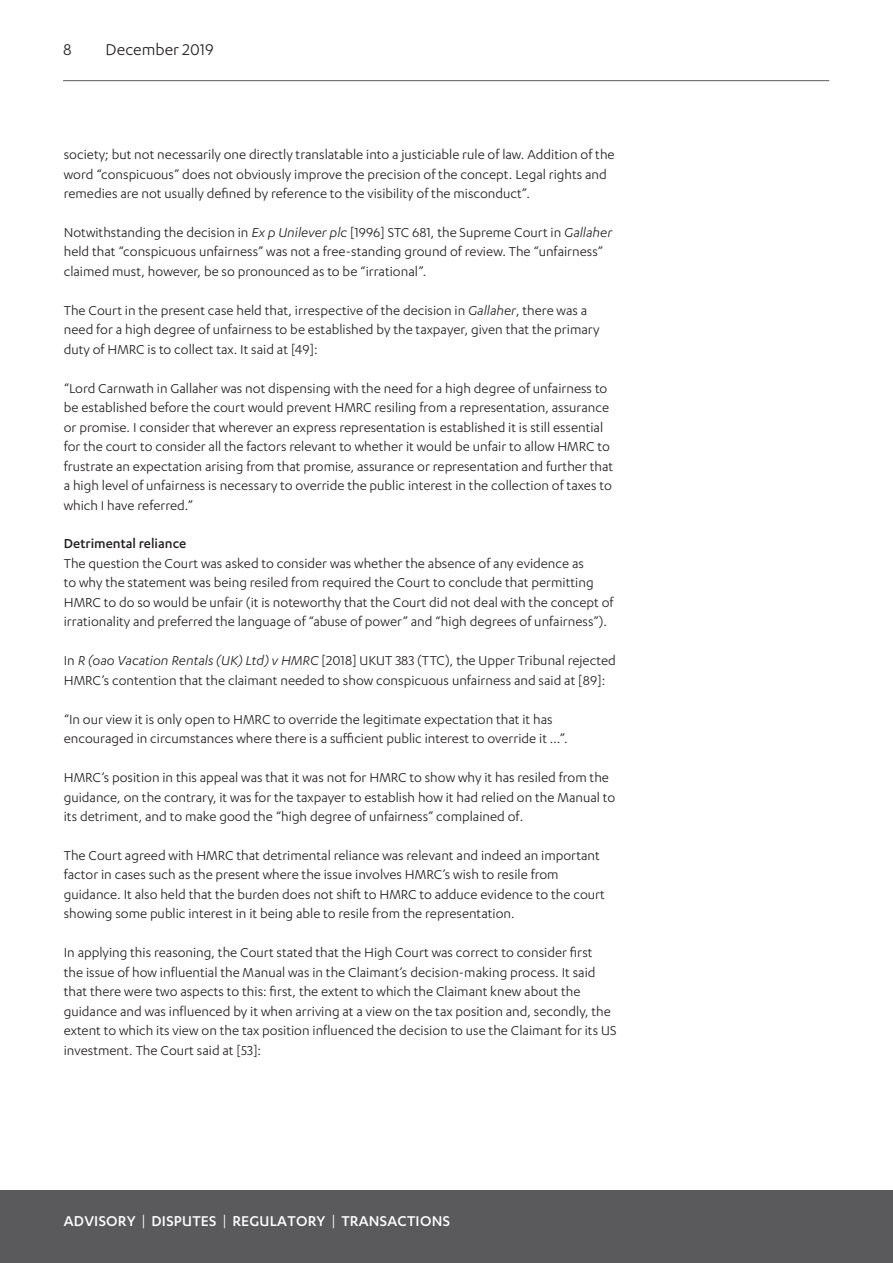
<style>
.page{position:relative;width:893px;height:1263px;background:#fff}
.page>*{position:absolute;margin:0;border:0;box-sizing:border-box;transform-origin:0 0}
.t1{font:18px "Karbon";color:#231f20}
.t2{font:500 16.5px "Karbon";letter-spacing:.015em;color:#fff}
.Body{font:15px/19.5px "Karbon";color:#231f20}
.Heading_3{font:500 15px "Karbon";color:#231f20}
.s1{font-style:italic}
.s2{font-weight:400}
</style>
<div class="page">
<div style="left:0;top:1191px;width:893px;height:72px;background:#5a5a5d"></div>
<hr style="left:63px;top:80px;width:766px;height:1px;background:#5a5a5d">
<p class="t1" style="left:63px;top:39px;width:10px">8</p>
<p class="t1" style="left:106px;top:39px;width:110px">December 2019</p>
<p class="Body" style="left:64px;top:144px;width:552px">society; but not necessarily one directly translatable into a justiciable rule of law. Addition of the word “conspicuous” does not obviously improve the precision of the concept. Legal rights and remedies are not usually defined by reference to the visibility of the misconduct”.</p>
<p class="Body" style="left:64px;top:222px;width:550px">Notwithstanding the decision in <span class="s1">Ex p Unilever plc</span> [1996] STC 681, the Supreme Court in <span class="s1">Gallaher </span>held that “conspicuous unfairness” was not a free-standing ground of review. The “unfairness” claimed must, however, be so pronounced as to be “irrational”.</p>
<p class="Body" style="left:64px;top:300px;width:537px">The Court in the present case held that, irrespective of the decision in <span class="s1">Gallaher</span>, there was a need for a high degree of unfairness to be established by the taxpayer, given that the primary duty of HMRC is to collect tax. It said at [49]:</p>
<p class="Body" style="left:64px;top:378px;width:551px">“Lord Carnwath in Gallaher was not dispensing with the need for a high degree of unfairness to be established before the court would prevent HMRC resiling from a representation, assurance or promise. I consider that wherever an express representation is established it is still essential for the court to consider all the factors relevant to whether it would be unfair to allow HMRC to frustrate an expectation arising from that promise, assurance or representation and further that a high level of unfairness is necessary to override the public interest in the collection of taxes to which I have referred.”</p>
<p class="Heading_3" style="left:64px;top:535px;width:124px">Detrimental reliance</p>
<p class="Body" style="left:64px;top:553px;width:551px">The question the Court was asked to consider was whether the absence of any evidence as<br>to why the statement was being resiled from required the Court to conclude that permitting HMRC to do so would be unfair (it is noteworthy that the Court did not deal with the concept of irrationality and preferred the language of “abuse of power” and “high degrees of unfairness”).</p>
<p class="Body" style="left:64px;top:651px;width:554px">In <span class="s1">R (oao Vacation Rentals (UK) Ltd) v HMRC</span> [2018] UKUT 383 (TTC), the Upper Tribunal rejected<br>HMRC’s contention that the claimant needed to show conspicuous unfairness and said at [89]:</p>
<p class="Body" style="left:64px;top:709px;width:506px">“In our view it is only open to HMRC to override the legitimate expectation that it has encouraged in circumstances where there is a sufficient public interest to override it …”.</p>
<p class="Body" style="left:64px;top:767px;width:553px">HMRC’s position in this appeal was that it was not for HMRC to show why it has resiled from the guidance, on the contrary, it was for the taxpayer to establish how it had relied on the Manual to its detriment, and to make good the “high degree of unfairness” complained of.</p>
<p class="Body" style="left:64px;top:845px;width:543px">The Court agreed with HMRC that detrimental reliance was relevant and indeed an important factor in cases such as the present where the issue involves HMRC’s wish to resile from guidance. It also held that the burden does not shift to HMRC to adduce evidence to the court showing some public interest in it being able to resile from the representation.</p>
<p class="Body" style="left:64px;top:942px;width:554px">In applying this reasoning, the Court stated that the High Court was correct to consider first<br>the issue of how influential the Manual was in the Claimant’s decision-making process. It said that there were two aspects to this: first, the extent to which the Claimant knew about the guidance and was influenced by it when arriving at a view on the tax position and, secondly, the extent to which its view on the tax position influenced the decision to use the Claimant for its US investment. The Court said at [53]:</p>
<p class="t2" style="left:64px;top:1212px;width:388px">ADVISORY <span class="s2">|</span> DISPUTES <span class="s2">|</span> REGULATORY <span class="s2">|</span> TRANSACTIONS</p>
</div>
